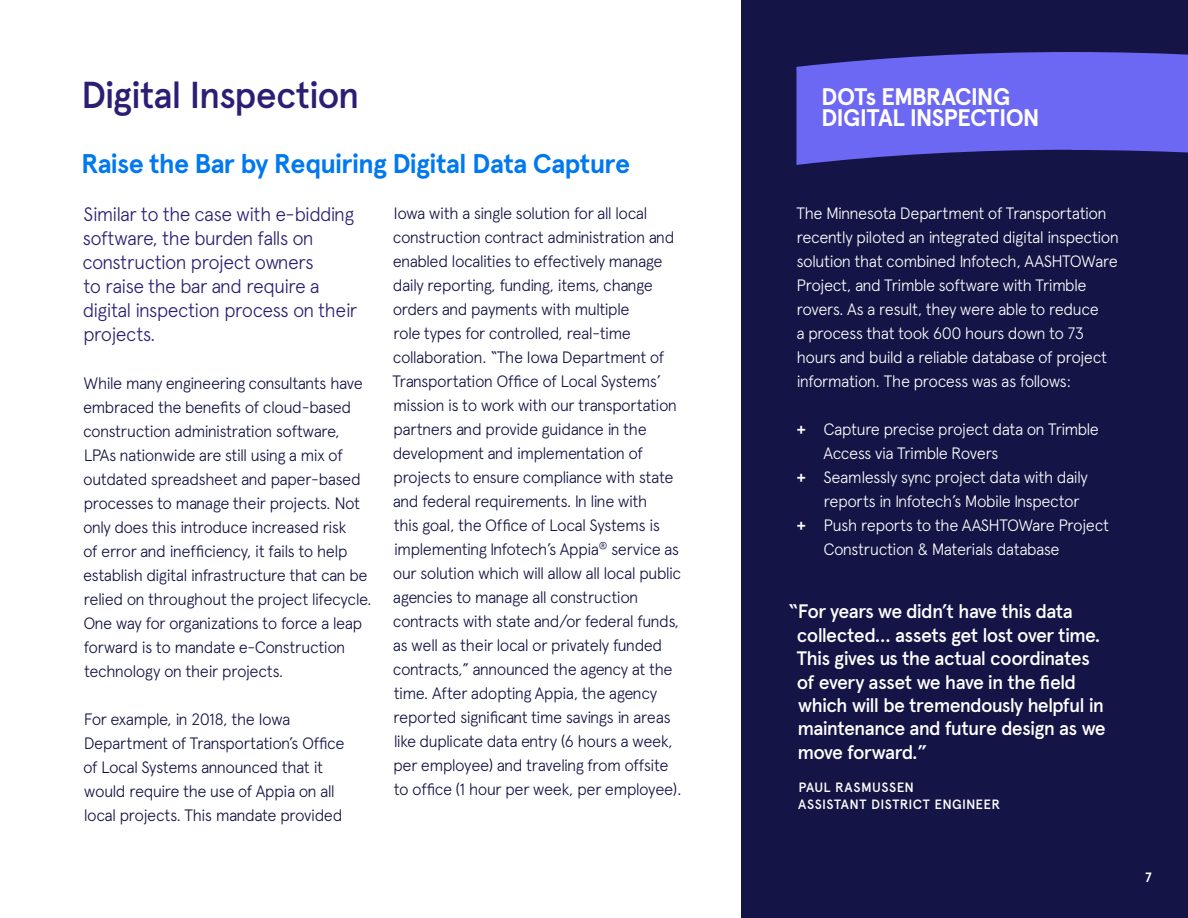
<style>
.page{position:relative;width:1188px;height:918px;background:#fff}
.page>*{position:absolute;margin:0;border:0;box-sizing:border-box;transform-origin:0 0}
.t1{font:500 37.5px "Apercu Pro";letter-spacing:-.04em;color:#2d1e73}
.t2{font:700 27px "Apercu Pro";letter-spacing:-.03em;color:#0078f0}
.t3{font:700 24px/21px "Apercu Pro";letter-spacing:-.035em;color:#fff}
.t4{font:500 19.5px/23.5px "Apercu Pro";letter-spacing:-.045em;color:#fff}
.t5{font:300 19.5px/24px "Apercu Pro";letter-spacing:-.04em;color:#2d1e73}
.t6{font:300 16.5px/24px "Apercu Pro";letter-spacing:-.04em;color:#141446}
.t7{font:300 16.5px/24px "Apercu Pro";letter-spacing:-.04em;color:#fff}
.t8{font:500 13.5px/16.5px "Apercu Pro";letter-spacing:.025em;color:#fff}
.t9{font:700 13.5px "Apercu Pro";color:#fff}
.s1{font-weight:700}
</style>
<div class="page">
<div style="left:741px;top:0;width:447px;height:918px;background:#141446"></div>
<svg style="left:796px;top:52px;width:392px;height:113px;background:#605cdc"></svg>
<p class="t1" style="left:81px;top:66px;width:280px">Digital Inspection</p>
<p class="t2" style="left:81px;top:143px;width:551px">Raise the Bar by Requiring Digital Data Capture</p>
<p class="t5" style="left:82px;top:200px;width:277px">Similar to the case with e-bidding software, the burden falls on construction project owners<br>to raise the bar and require a digital inspection process on their projects.</p>
<p class="t6" style="left:83px;top:370px;width:290px">While many engineering consultants have embraced the benefits of cloud-based construction administration software, LPAs nationwide are still using a mix of outdated spreadsheet and paper-based processes to manage their projects. Not only does this introduce increased risk<br>of error and inefficiency, it fails to help establish digital infrastructure that can be relied on throughout the project lifecycle.<br>One way for organizations to force a leap forward is to mandate e-Construction technology on their projects.</p>
<p class="t6" style="left:83px;top:706px;width:263px">For example, in 2018, the Iowa Department of Transportation’s Office of Local Systems announced that it would require the use of Appia on all local projects. This mandate provided</p>
<p class="t6" style="left:392px;top:200px;width:291px">Iowa with a single solution for all local construction contract administration and enabled localities to effectively manage daily reporting, funding, items, change orders and payments with multiple<br>role types for controlled, real-time collaboration. “The Iowa Department of Transportation Office of Local Systems’ mission is to work with our transportation partners and provide guidance in the development and implementation of projects to ensure compliance with state and federal requirements. In line with<br>this goal, the Office of Local Systems is implementing Infotech’s Appia<sup>®</sup> service as our solution which will allow all local public agencies to manage all construction contracts with state and/or federal funds, as well as their local or privately funded contracts,” announced the agency at the time. After adopting Appia, the agency reported significant time savings in areas like duplicate data entry (6 hours a week, per employee) and traveling from offsite to office (1 hour per week, per employee).</p>
<p class="t3" style="left:821px;top:86px;width:220px">DOTs EMBRACING<br>DIGITAL INSPECTION</p>
<p class="t7" style="left:796px;top:199px;width:324px">The Minnesota Department of Transportation recently piloted an integrated digital inspection solution that combined Infotech, AASHTOWare Project, and Trimble software with Trimble rovers. As a result, they were able to reduce<br>a process that took 600 hours down to 73 hours and build a reliable database of project information. The process was as follows:</p>
<p class="t7" style="left:823px;top:415px;width:277px;text-indent:-27px"><span class="s1">+</span> Capture precise project data on Trimble<br>Access via Trimble Rovers</p>
<p class="t7" style="left:823px;top:463px;width:266px;text-indent:-27px"><span class="s1">+</span> Seamlessly sync project data with daily reports in Infotech’s Mobile Inspector</p>
<p class="t7" style="left:823px;top:511px;width:287px;text-indent:-27px"><span class="s1">+</span> Push reports to the AASHTOWare Project<br>Construction &amp; Materials database</p>
<p class="t4" style="left:797px;top:599px;width:310px;text-indent:-9px">“For years we didn’t have this data collected… assets get lost over time.<br>This gives us the actual coordinates of every asset we have in the field which will be tremendously helpful in maintenance and future design as we move forward.”</p>
<p class="t8" style="left:798px;top:779px;width:203px">PAUL RASMUSSEN<br>ASSISTANT DISTRICT ENGINEER</p>
<p class="t9" style="left:1145px;top:867px;width:8px">7</p>
</div>
